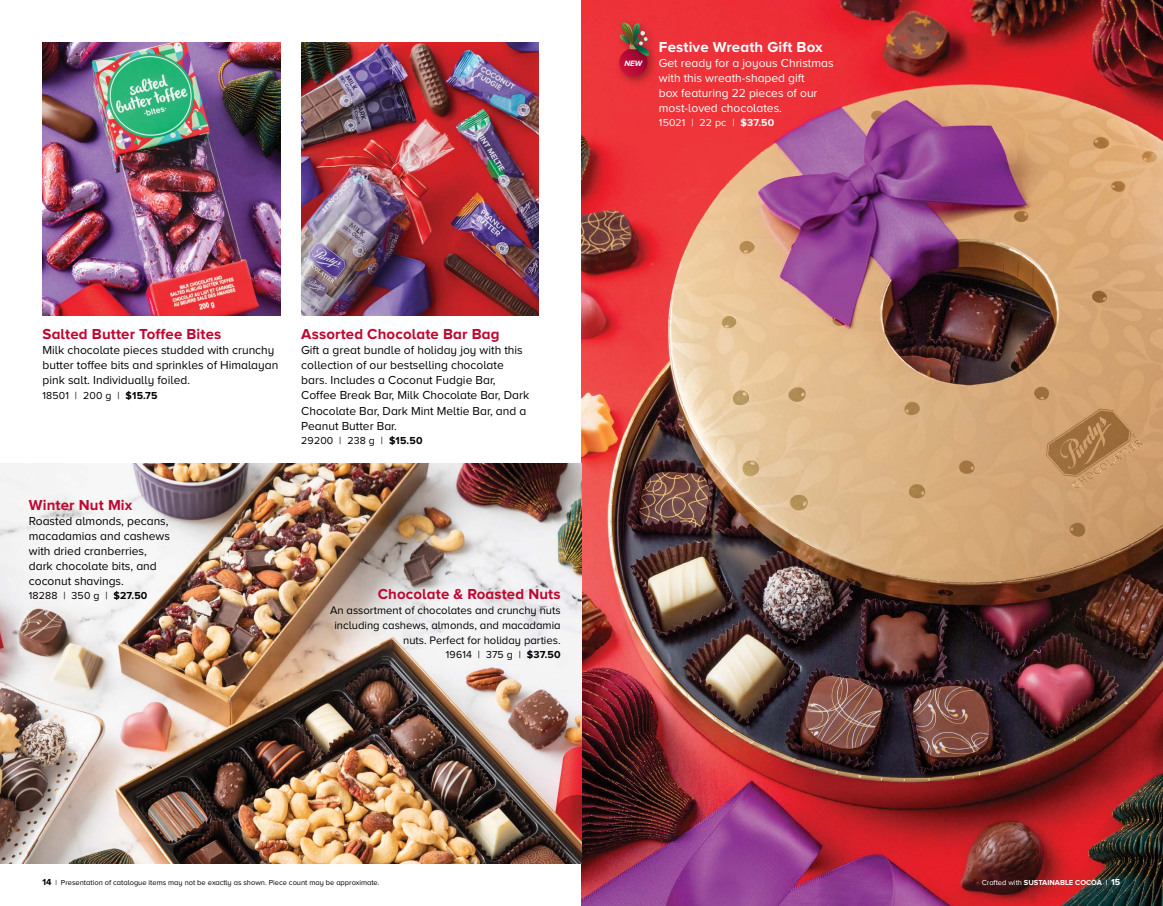
<style>
.page{position:relative;width:1163px;height:906px;background:#fff}
.page>*{position:absolute;margin:0;border:0;box-sizing:border-box;transform-origin:0 0}
.t1{font:700 15px "Proxima Nova A";letter-spacing:.01em;color:#c00630}
.t2{font:700 15px "Proxima Nova A";letter-spacing:.01em;color:#fff}
.t3{font:12px/15px "Proxima Nova A";color:#000}
.t4{font:12px/15px "Proxima Nova A";color:#fff}
.t5{font:11.25px/15px "Proxima Nova A";color:#000;text-align:right}
.t6{font:10.5px "Proxima Nova A";letter-spacing:.015em;color:#000}
.t7{font:10.5px "Proxima Nova A";letter-spacing:.015em;color:#fff}
.t8{font:italic 700 7.95px "Proxima Nova A";color:#fff}
.t9{font:7.5px "Proxima Nova A";color:#000}
.t10{font:700 7.5px "Proxima Nova A";color:#fff}
.s1{font-weight:700}
.s2{font-weight:700;font-size:9px}
.s3{font-weight:400}
.s4{font-size:9px}
</style>
<div class="page">
<img style="left:43px;top:43px;width:237px;height:272px">
<img style="left:581px;top:0;width:581px;height:905px">
<img style="left:301px;top:43px;width:238px;height:272px">
<img style="left:0;top:463px;width:581px;height:400px">
<div style="left:20px;top:490px;width:158px;height:120px;background:#fff;opacity:.5"></div>
<div style="left:322px;top:579px;width:247px;height:90px;background:#fff;opacity:.5"></div>
<div style="left:614px;top:18px;width:45px;height:69px;background:#000;opacity:.35"></div>
<img style="left:621px;top:23px;width:18px;height:1px">
<svg style="left:619px;top:24px;width:29px;height:52px;background:#9d363b"></svg>
<p class="t8" style="left:624px;top:58px;width:19px">NEW</p>
<p class="t2" style="left:658px;top:39px;width:165px">Festive Wreath Gift Box</p>
<p class="t4" style="left:658px;top:56px;width:176px">Get ready for a joyous Christmas with this wreath-shaped gift<br>box featuring 22 pieces of our most-loved chocolates.</p>
<p class="t7" style="left:658px;top:117px;width:117px">15021 | 22 pc | <span class="s1">$37.50</span></p>
<p class="t1" style="left:43px;top:326px;width:180px">Salted Butter Toffee Bites</p>
<p class="t3" style="left:43px;top:342px;width:237px">Milk chocolate pieces studded with crunchy butter toffee bits and sprinkles of Himalayan pink salt. Individually foiled.</p>
<p class="t6" style="left:43px;top:389px;width:116px">18501 | 200 g | <span class="s1">$15.75</span></p>
<p class="t1" style="left:301px;top:326px;width:200px">Assorted Chocolate Bar Bag</p>
<p class="t3" style="left:301px;top:342px;width:229px">Gift a great bundle of holiday joy with this collection of our bestselling chocolate bars. Includes a Coconut Fudgie Bar, Coffee Break Bar, Milk Chocolate Bar, Dark Chocolate Bar, Dark Mint Meltie Bar, and a Peanut Butter Bar.</p>
<p class="t6" style="left:301px;top:434px;width:123px">29200 | 238 g | <span class="s1">$15.50</span></p>
<p class="t1" style="left:29px;top:496px;width:105px">Winter Nut Mix</p>
<p class="t3" style="left:29px;top:513px;width:142px">Roasted almonds, pecans, macadamias and cashews with dried cranberries, dark chocolate bits, and coconut shavings.</p>
<p class="t6" style="left:29px;top:589px;width:120px">18288 | 350 g | <span class="s1">$27.50</span></p>
<p class="t1" style="left:377px;top:585px;width:184px">Chocolate &amp; Roasted Nuts</p>
<p class="t5" style="left:330px;top:602px;width:232px">An assortment of chocolates and crunchy nuts including cashews, almonds, and macadamia nuts. Perfect for holiday parties.</p>
<p class="t6" style="left:446px;top:648px;width:116px">19614 | 375 g | <span class="s1">$37.50</span></p>
<p class="t9" style="left:43px;top:877px;width:338px"><span class="s2">14</span> | Presentation of catalogue items may not be exactly as shown. Piece count may be approximate.</p>
<p class="t10" style="left:981px;top:877px;width:140px"><span class="s3">Crafted with</span> SUSTAINABLE COCOA | <span class="s4">15</span></p>
</div>
